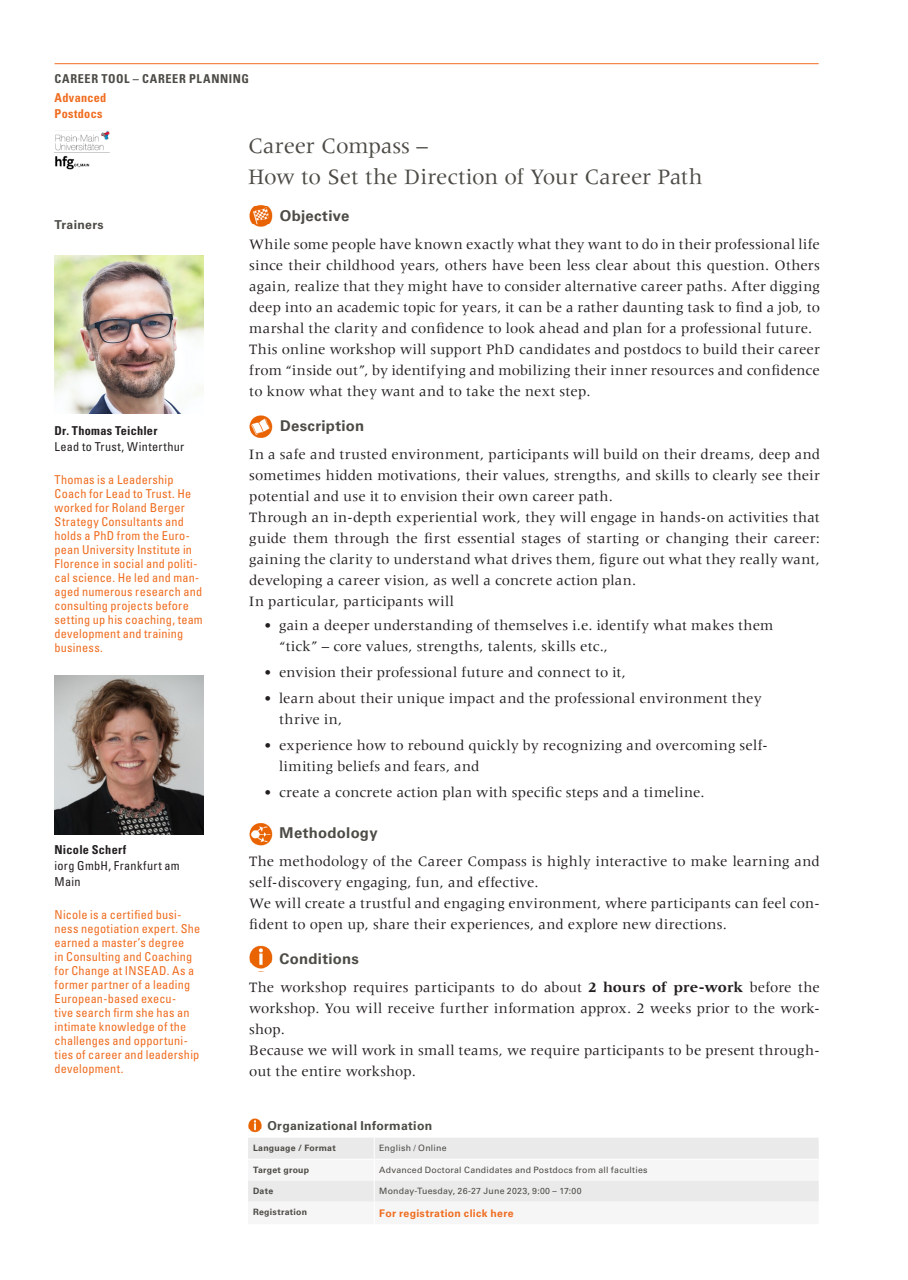
<style>
.page{position:relative;width:908px;height:1280px;background:#fff}
.page>*{position:absolute;margin:0;border:0;box-sizing:border-box;transform-origin:0 0}
.Kurse{font:22.75px "Meridien LT Std";letter-spacing:-.005em;color:#4c4b46}
.mengentext{font:14.88px/21px "Meridien LT Std";letter-spacing:.01em;color:#231f20}
.mengentext-2{font:14.88px "Meridien LT Std";letter-spacing:.03em;color:#231f20}
.mengentext-3{font:700 14.88px "Univers LT Std";letter-spacing:.02em;color:#4c4b46}
.Objective_Descriptio{font:700 14.88px "Univers LT Std";letter-spacing:.02em;color:#4c4b46}
.Trainer_Biografie{font:condensed 12.25px/14px "Univers LT Std";letter-spacing:.02em;color:#ef6d20}
.Trainer_Name{font:condensed 12.25px/15.8px "Univers LT Std";letter-spacing:.025em;color:#231f20}
.Kopf_Tools{font:700 condensed 12.25px "Univers LT Std";letter-spacing:.05em;color:#4c4b46}
.Tabelle_Headline{font:700 12.25px "Univers LT Std";letter-spacing:.025em;color:#4c4b46}
.Kopf_links_Einstufun{font:700 condensed 12.25px "Univers LT Std";letter-spacing:.025em;color:#ef6d20}
.Headlines__Trainer{font:700 12.25px "Univers LT Std";letter-spacing:.025em;color:#4c4b46}
.Tabelle_Mengentext{font:700 10.5px "Univers LT Std";letter-spacing:.03em;color:#ef6d20}
.Tabelle_Mengentext-2{font:8.75px "Univers LT Std";letter-spacing:.025em;color:#4c4b46}
.Tabelle_Bold{font:700 8.75px "Univers LT Std";letter-spacing:.03em;color:#4c4b46}
.s1{font-weight:700}
.s2{font-family:"Meridien";font-weight:700}
</style>
<div class="page">
<hr style="left:55px;top:63px;width:764px;height:1px;background:#ef6d20">
<img style="left:55px;top:255px;width:148px;height:159px">
<img style="left:249px;top:204px;width:23px;height:23px">
<img style="left:249px;top:415px;width:24px;height:22px">
<img style="left:249px;top:823px;width:23px;height:22px">
<img style="left:249px;top:945px;width:23px;height:24px">
<svg style="left:248px;top:1119px;width:13px;height:13px"></svg>
<svg style="left:248px;top:1138px;width:571px;height:64px"></svg>
<hr style="left:248px;top:1159px;width:126px;height:1px;background:#fff">
<img style="left:55px;top:676px;width:148px;height:158px">
<img style="left:55px;top:131px;width:54px;height:39px">
<p class="Kopf_Tools" style="left:55px;top:71px;width:196px">CAREER TOOL – CAREER PLANNING</p>
<p class="Kopf_links_Einstufun" style="left:55px;top:90px;width:53px">Advanced</p>
<p class="Kopf_links_Einstufun" style="left:55px;top:106px;width:50px">Postdocs</p>
<p class="Headlines__Trainer" style="left:55px;top:218px;width:51px">Trainers</p>
<p class="Trainer_Name" style="left:55px;top:423px;width:131px"><span class="s1">Dr. Thomas Teichler<br></span>Lead to Trust, Winterthur</p>
<p class="Trainer_Biografie" style="left:55px;top:472px;width:150px">Thomas is a Leadership<br>Coach for Lead to Trust. He worked for Roland Berger<br>Strategy Consultants and holds a PhD from the Euro&shy;pean University Institute in<br>Florence in social and politi&shy;cal science. He led and man&shy;aged numerous research and consulting projects before setting up his coaching, team development and training business.</p>
<p class="Trainer_Name" style="left:55px;top:842px;width:127px"><span class="s1">Nicole Scherf<br></span>iorg GmbH, Frankfurt am<br>Main</p>
<p class="Trainer_Biografie" style="left:55px;top:907px;width:147px">Nicole is a certified busi&shy;ness negotiation expert. She earned a master’s degree<br>in Consulting and Coaching for Change at INSEAD. As a former partner of a leading<br>European-based execu-<br>tive search firm she has an intimate knowledge of the challenges and opportuni&shy;ties of career and leadership development.</p>
<p class="Kurse" style="left:248px;top:133px;width:181px">Career Compass –</p>
<p class="Kurse" style="left:248px;top:164px;width:456px">How to Set the Direction of Your Career Path</p>
<p class="Objective_Descriptio" style="left:280px;top:207px;width:71px">Objective</p>
<p class="mengentext" style="left:249px;top:234px;width:572px;text-align:justify">While some people have known exactly what they want to do in their professional life since their childhood years, others have been less clear about this question. Others again, realize that they might have to consider alternative career paths. After digging deep into an academic topic for years, it can be a rather daunting task to find a job, to marshal the clarity and confidence to look ahead and plan for a professional future.</p>
<p class="mengentext" style="left:249px;top:339px;width:572px;text-align:justify">This online workshop will support PhD candidates and postdocs to build their career from “inside out”, by identifying and mobilizing their inner resources and confidence to know what they want and to take the next step.</p>
<p class="mengentext-3" style="left:280px;top:417px;width:86px">Description</p>
<p class="mengentext" style="left:249px;top:444px;width:572px;text-align:justify">In a safe and trusted environment, participants will build on their dreams, deep and sometimes hidden motivations, their values, strengths, and skills to clearly see their potential and use it to envision their own career path.</p>
<p class="mengentext" style="left:249px;top:507px;width:572px;text-align:justify">Through an in-depth experiential work, they will engage in hands-on activities that guide them through the first essential stages of starting or changing their career: gaining the clarity to understand what drives them, figure out what they really want, developing a career vision, as well a concrete action plan.</p>
<p class="mengentext-2" style="left:249px;top:593px;width:206px">In particular, participants will</p>
<p class="mengentext" style="left:279px;top:614px;width:496px;text-indent:-15px">• gain a deeper understanding of themselves i.e. identify what makes them “tick” – core values, strengths, talents, skills etc.,</p>
<p class="mengentext" style="left:264px;top:661px;width:363px">• envision their professional future and connect to it,</p>
<p class="mengentext" style="left:279px;top:687px;width:484px;text-indent:-15px">• learn about their unique impact and the professional environment they thrive in,</p>
<p class="mengentext" style="left:279px;top:734px;width:490px;text-indent:-15px">• experience how to rebound quickly by recognizing and overcoming self&shy;limiting beliefs and fears, and</p>
<p class="mengentext" style="left:264px;top:781px;width:442px">• create a concrete action plan with specific steps and a timeline.</p>
<p class="Objective_Descriptio" style="left:280px;top:824px;width:99px">Methodology</p>
<p class="mengentext" style="left:249px;top:851px;width:572px">The methodology of the Career Compass is highly interactive to make learning and self-discovery engaging, fun, and effective.</p>
<p class="mengentext" style="left:249px;top:893px;width:572px">We will create a trustful and engaging environment, where participants can feel con&shy;fident to open up, share their experiences, and explore new directions.</p>
<p class="mengentext-3" style="left:280px;top:950px;width:81px">Conditions</p>
<p class="mengentext" style="left:249px;top:977px;width:572px;text-align:justify">The workshop requires participants to do about <span class="s2">2 hours of pre-work</span> before the workshop. You will receive further information approx. 2 weeks prior to the work&shy;shop.</p>
<p class="mengentext" style="left:249px;top:1040px;width:572px">Because we will work in small teams, we require participants to be present through&shy;out the entire workshop.</p>
<p class="Tabelle_Headline" style="left:267px;top:1118px;width:166px">Organizational Information</p>
<p class="Tabelle_Bold" style="left:253px;top:1143px;width:84px">Language / Format</p>
<p class="Tabelle_Mengentext-2" style="left:379px;top:1143px;width:69px">English / Online</p>
<p class="Tabelle_Bold" style="left:253px;top:1165px;width:58px">Target group</p>
<p class="Tabelle_Mengentext-2" style="left:379px;top:1165px;width:270px">Advanced Doctoral Candidates and Postdocs from all faculties</p>
<p class="Tabelle_Bold" style="left:253px;top:1186px;width:22px">Date</p>
<p class="Tabelle_Mengentext-2" style="left:379px;top:1186px;width:204px">Monday-Tuesday, 26-27 June 2023, 9:00 – 17:00</p>
<p class="Tabelle_Bold" style="left:253px;top:1207px;width:56px">Registration</p>
<p class="Tabelle_Mengentext" style="left:379px;top:1207px;width:136px">For registration click here</p>
</div>
